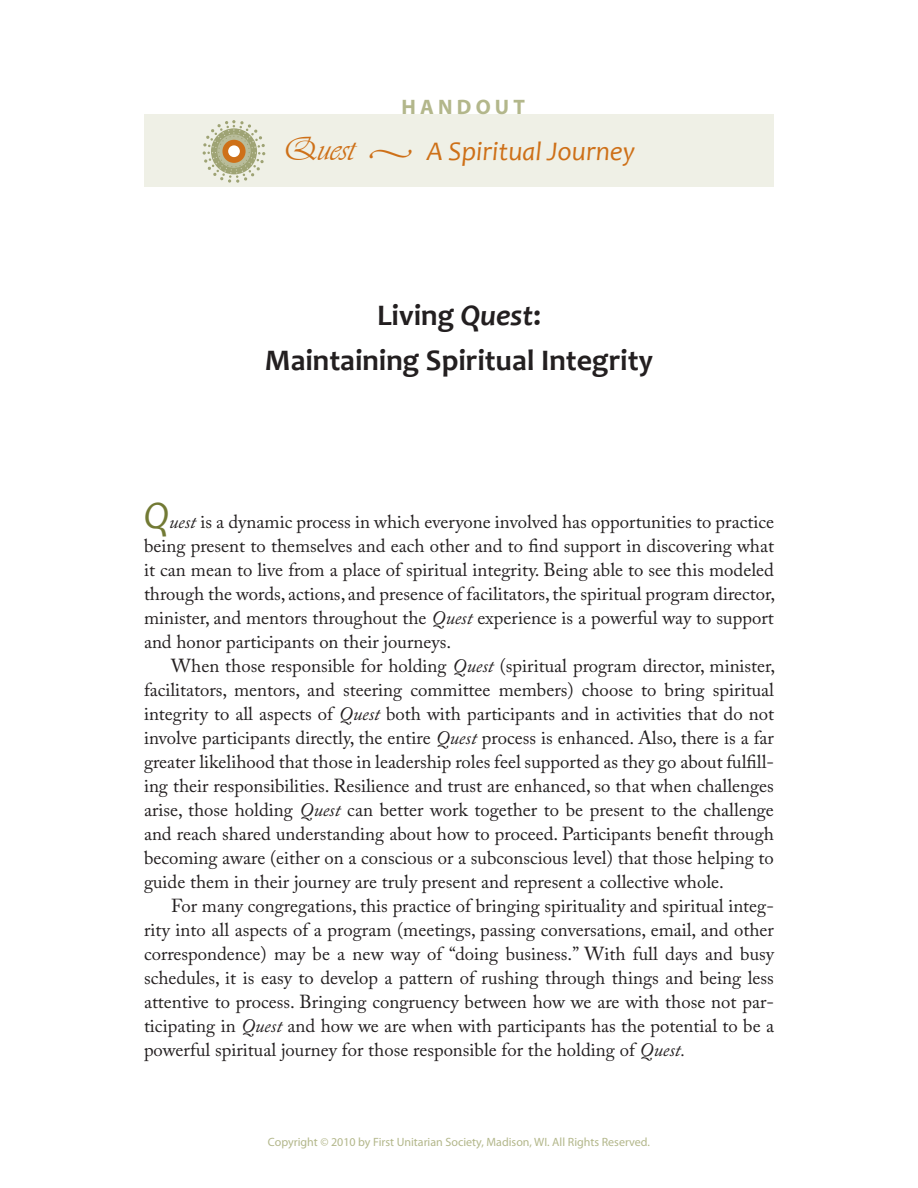
<style>
.page{position:relative;width:918px;height:1188px;background:#fff}
.page>*{position:absolute;margin:0;border:0;box-sizing:border-box;transform-origin:0 0}
.CHAPTER{font:700 30px/45px "Candara";color:#231f20;text-align:center}
.TOC_AHEAD{font:italic 27px "Candara";color:#ce7018}
.TOC_AHEAD-2{font:700 21px "Myriad Pro";letter-spacing:.2em;color:#b3b78b}
.BODY_TEXT{font:18.75px/24px "Adobe Caslon Pro";color:#231f20;text-align:justify}
.DROP_CAP{font:18.75px/24px "Adobe Caslon Pro";color:#231f20;text-align:justify}
.TOC_AHEAD-3{font:12px "Myriad Pro";color:#b3b78b}
.s1{font-family:"Vivaldii";font-style:normal;font-size:34.5px}
.s2{font-family:"Minion Pro"}
.s3{font-style:italic}
.s4{font-family:"Candara";font-style:italic;font-size:39px;color:#727a34}
</style>
<div class="page">
<div style="left:144px;top:114px;width:630px;height:73px;background:#eff0e6"></div>
<svg style="left:203px;top:120px;width:62px;height:63px"></svg>
<p class="TOC_AHEAD-2" style="left:402px;top:93px;width:125px">HANDOUT</p>
<p class="TOC_AHEAD" style="left:283px;top:135px;width:354px"><span class="s1">Quest</span> <span class="s2">•</span> A Spiritual Journey</p>
<p class="CHAPTER" style="left:265px;top:292px;width:390px">Living <span class="s3">Quest</span>:<br>Maintaining Spiritual Integrity</p>
<p class="DROP_CAP" style="left:144px;top:510px;width:633px"><span class="s4">Q</span><span class="s3">uest</span> is a dynamic process in which everyone involved has opportunities to practice being present to themselves and each other and to find support in discovering what it can mean to live from a place of spiritual integrity. Being able to see this modeled through the words, actions, and presence of facilitators, the spiritual program director, minister, and mentors throughout the <span class="s3">Quest</span> experience is a powerful way to support and honor participants on their journeys.</p>
<p class="BODY_TEXT" style="left:144px;top:654px;width:633px;text-indent:27px">When those responsible for holding <span class="s3">Quest</span> (spiritual program director, minister, facilitators, mentors, and steering committee members) choose to bring spiritual integrity to all aspects of <span class="s3">Quest</span> both with participants and in activities that do not involve participants directly, the entire <span class="s3">Quest</span> process is enhanced. Also, there is a far greater likelihood that those in leadership roles feel supported as they go about fulfill&shy;ing their responsibilities. Resilience and trust are enhanced, so that when challenges arise, those holding <span class="s3">Quest</span> can better work together to be present to the challenge and reach shared understanding about how to proceed. Participants benefit through becoming aware (either on a conscious or a subconscious level) that those helping to guide them in their journey are truly present and represent a collective whole.</p>
<p class="BODY_TEXT" style="left:144px;top:894px;width:632px;text-indent:27px">For many congregations, this practice of bringing spirituality and spiritual integ&shy;rity into all aspects of a program (meetings, passing conversations, email, and other correspondence) may be a new way of “doing business.” With full days and busy schedules, it is easy to develop a pattern of rushing through things and being less attentive to process. Bringing congruency between how we are with those not par&shy;ticipating in <span class="s3">Quest</span> and how we are when with participants has the potential to be a powerful spiritual journey for those responsible for the holding of <span class="s3">Quest.</span></p>
<p class="TOC_AHEAD-3" style="left:268px;top:1135px;width:384px">Copyright © 2010 by First Unitarian Society, Madison, WI. All Rights Reserved.</p>
</div>
